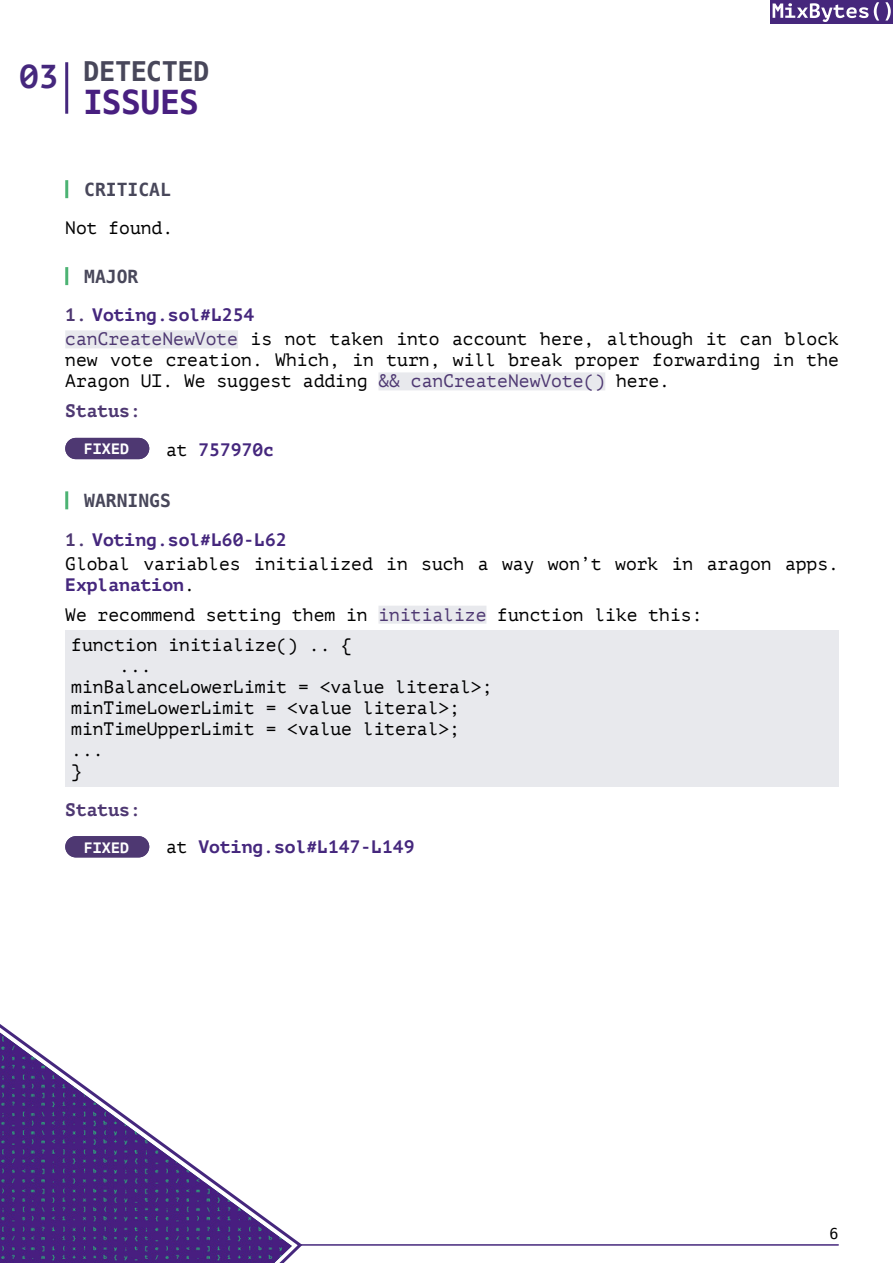
<style>
.page{position:relative;width:893px;height:1263px;background:#fff}
.page>*{position:absolute;margin:0;border:0;box-sizing:border-box;transform-origin:0 0}
.t1{font:700 33px "Menlo";letter-spacing:-.02em;color:#481f80}
.t2{font:700 33px "PT Mono";color:#45277d}
.t3{font:700 27px "Menlo";letter-spacing:-.015em;color:#48475a}
.t4{font:18px/21px "PT Mono";color:#000}
.t5{font:700 18px "PT Mono";color:#45277d}
.t6{font:700 18px "Menlo";color:#48475a}
.t7{font:700 18px "PT Mono";color:#4e3872}
.t8{font:700 15px "PT Mono";letter-spacing:.005em;color:#fff}
.t9{font:15px "Menlo";color:#000}
.s1{font-weight:700;color:#4e3872}
.s2{font-weight:700;color:#45277d}
.s3{color:#4e3872}
.s4{font-weight:400;color:#000}
</style>
<div class="page">
<hr style="left:299px;top:1244px;width:539px;height:2px;background:#45277c">
<svg style="left:0;top:1024px;width:304px;height:239px"></svg>
<div style="left:770px;top:0;width:123px;height:24px;background:#46277c"></div>
<svg style="left:773px;top:2px;width:106px;height:20px"></svg>
<svg style="left:885px;top:2px;width:6px;height:19px"></svg>
<hr style="left:65px;top:180px;width:3px;height:18px;background:#4db374">
<hr style="left:65px;top:267px;width:3px;height:18px;background:#4db374">
<hr style="left:65px;top:491px;width:3px;height:18px;background:#4db374">
<div style="left:65px;top:330px;width:173px;height:18px;background:#e8e9ed"></div>
<div style="left:378px;top:372px;width:227px;height:18px;background:#e8e9ed"></div>
<div style="left:65px;top:438px;width:84px;height:21px;background:#4e3872;border-radius:11px"></div>
<div style="left:378px;top:606px;width:108px;height:18px;background:#e8e9ed"></div>
<div style="left:65px;top:631px;width:774px;height:30px;background:#e8e9ed"></div>
<div style="left:65px;top:652px;width:774px;height:30px;background:#e8e9ed"></div>
<div style="left:65px;top:673px;width:774px;height:30px;background:#e8e9ed"></div>
<div style="left:65px;top:694px;width:774px;height:30px;background:#e8e9ed"></div>
<div style="left:65px;top:715px;width:774px;height:30px;background:#e8e9ed"></div>
<div style="left:65px;top:736px;width:774px;height:30px;background:#e8e9ed"></div>
<div style="left:65px;top:757px;width:774px;height:30px;background:#e8e9ed"></div>
<div style="left:65px;top:836px;width:84px;height:21px;background:#4e3872;border-radius:11px"></div>
<hr style="left:65px;top:62px;width:3px;height:52px;background:#45277d">
<h1 class="t2" style="left:19px;top:57px;width:41px">03</h1>
<h2 class="t3" style="left:83px;top:52px;width:128px">DETECTED</h2>
<h1 class="t1" style="left:83px;top:79px;width:117px">ISSUES</h1>
<p class="t6" style="left:84px;top:177px;width:88px">CRITICAL</p>
<p class="t4" style="left:65px;top:218px;width:109px">Not found.</p>
<p class="t6" style="left:84px;top:264px;width:56px">MAJOR</p>
<p class="t4" style="left:65px;top:303px;width:775px;line-height:24px"><span class="s1">1.</span> <span class="s2">Voting.sol#L254<br></span><span class="s3">canCreateNewVote</span> is not taken into account here, although it can block</p>
<p class="t4" style="left:65px;top:350px;width:775px">new vote creation. Which, in turn, will break proper forwarding in the<br>Aragon UI. We suggest adding <span class="s3">&amp;&amp; canCreateNewVote()</span> here.</p>
<p class="t7" style="left:65px;top:400px;width:77px">Status:</p>
<p class="t8" style="left:84px;top:440px;width:47px">FIXED</p>
<p class="t5" style="left:166px;top:439px;width:109px"><span class="s4">at</span> 757970c</p>
<p class="t6" style="left:84px;top:488px;width:88px">WARNINGS</p>
<p class="t4" style="left:65px;top:527px;width:775px;line-height:24px"><span class="s1">1.</span> <span class="s2">Voting.sol#L60-L62<br></span>Global variables initialized in such a way won’t work in aragon apps.</p>
<p class="t5" style="left:65px;top:574px;width:131px">Explanation<span class="s4">.</span></p>
<p class="t4" style="left:65px;top:604px;width:639px">We recommend setting them in <span class="s3">initialize</span> function like this:</p>
<p class="t4" style="left:71px;top:634px;width:282px">function initialize() .. {</p>
<p class="t4" style="left:71px;top:655px;width:423px;text-indent:48px">...<br>minBalanceLowerLimit = &lt;value literal&gt;; minTimeLowerLimit = &lt;value literal&gt;; minTimeUpperLimit = &lt;value literal&gt;; ...<br>}</p>
<p class="t7" style="left:65px;top:799px;width:77px">Status:</p>
<p class="t8" style="left:84px;top:838px;width:47px">FIXED</p>
<p class="t5" style="left:166px;top:836px;width:250px"><span class="s4">at</span> Voting.sol#L147-L149</p>
<p class="t9" style="left:830px;top:1223px;width:11px">6</p>
</div>
